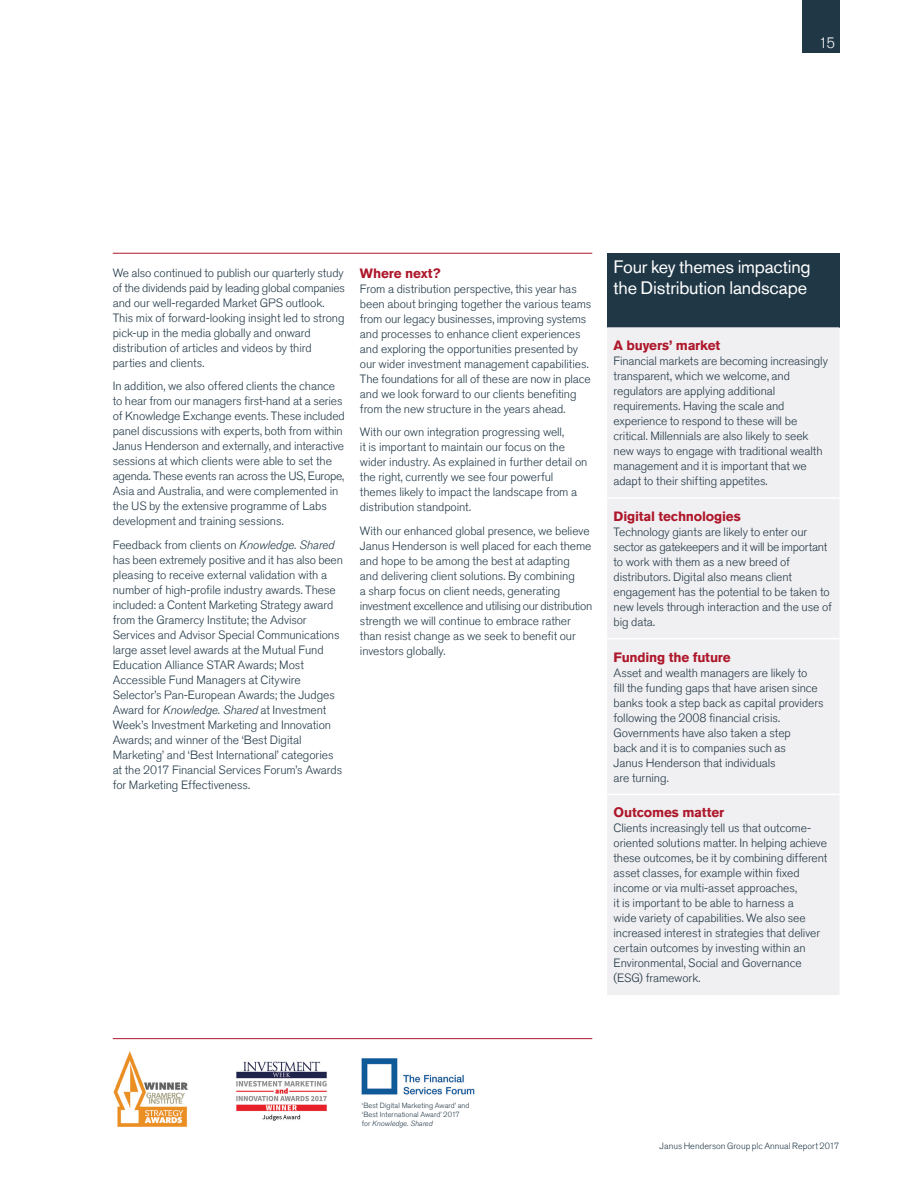
<style>
.page{position:relative;width:915px;height:1191px;background:#fff}
.page>*{position:absolute;margin:0;border:0;box-sizing:border-box;transform-origin:0 0}
.t1{font:18px/21px "Akzidenz Grotesk Std";letter-spacing:-.01em;color:#fff}
.t2{font:300 15px "Akzidenz Grotesk Std";color:#fff}
.t3{font:700 13.5px "Akzidenz Grotesk Std";letter-spacing:-.015em;color:#ae172b}
.t4{font:300 12px/15px "Akzidenz Grotesk Std";letter-spacing:-.005em;color:#203746}
.t5{font:300 9px "Akzidenz Grotesk Std";color:#203746}
.t6{font:300 7.5px/9px "Akzidenz Grotesk Std";letter-spacing:.005em;color:#203746}
.s1{font-style:italic}
</style>
<div class="page">
<hr style="left:113px;top:253px;width:479px;height:1px;background:#ae172b">
<hr style="left:113px;top:1038px;width:479px;height:1px;background:#ae172b">
<img style="left:113px;top:1051px;width:75px;height:76px">
<img style="left:236px;top:1061px;width:91px;height:60px">
<img style="left:361px;top:1058px;width:114px;height:37px">
<div style="left:801px;top:0;width:38px;height:52px;background:#203746"></div>
<div style="left:607px;top:253px;width:232px;height:74px;background:#203746"></div>
<div style="left:607px;top:327px;width:232px;height:668px;background:#f0eff1"></div>
<hr style="left:607px;top:497px;width:232px;height:2px;background:#fff">
<hr style="left:607px;top:638px;width:232px;height:1px;background:#fff">
<hr style="left:607px;top:793px;width:232px;height:2px;background:#fff">
<p class="t2" style="left:818px;top:35px;width:18px">15</p>
<p class="t4" style="left:113px;top:265px;width:234px">We also continued to publish our quarterly study of the dividends paid by leading global companies and our well-regarded Market GPS outlook.<br>This mix of forward-looking insight led to strong pick-up in the media globally and onward distribution of articles and videos by third parties and clients.</p>
<p class="t4" style="left:113px;top:379px;width:233px">In addition, we also offered clients the chance to hear from our managers first-hand at a series of Knowledge Exchange events. These included panel discussions with experts, both from within Janus Henderson and externally, and interactive sessions at which clients were able to set the agenda. These events ran across the US, Europe, Asia and Australia, and were complemented in the US by the extensive programme of Labs development and training sessions.</p>
<p class="t4" style="left:113px;top:537px;width:231px">Feedback from clients on <span class="s1">Knowledge. Shared </span>has been extremely positive and it has also been pleasing to receive external validation with a number of high-profile industry awards. These included: a Content Marketing Strategy award from the Gramercy Institute; the Advisor Services and Advisor Special Communications large asset level awards at the Mutual Fund Education Alliance STAR Awards; Most Accessible Fund Managers at Citywire Selector’s Pan-European Awards; the Judges Award for <span class="s1">Knowledge. Shared</span> at Investment Week’s Investment Marketing and Innovation Awards; and winner of the ‘Best Digital Marketing’ and ‘Best International’ categories at the 2017 Financial Services Forum’s Awards for Marketing Effectiveness.</p>
<p class="t3" style="left:360px;top:265px;width:82px">Where next?</p>
<p class="t4" style="left:360px;top:281px;width:233px">From a distribution perspective, this year has been about bringing together the various teams from our legacy businesses, improving systems and processes to enhance client experiences and exploring the opportunities presented by our wider investment management capabilities.<br>The foundations for all of these are now in place and we look forward to our clients benefiting from the new structure in the years ahead.</p>
<p class="t4" style="left:360px;top:425px;width:229px">With our own integration progressing well,<br>it is important to maintain our focus on the wider industry. As explained in further detail on the right, currently we see four powerful themes likely to impact the landscape from a distribution standpoint.</p>
<p class="t4" style="left:360px;top:523px;width:234px">With our enhanced global presence, we believe Janus Henderson is well placed for each theme and hope to be among the best at adapting<br>and delivering client solutions. By combining<br>a sharp focus on client needs, generating investment excellence and utilising our distribution strength we will continue to embrace rather than resist change as we seek to benefit our investors globally.</p>
<h1 class="t1" style="left:613px;top:256px;width:198px">Four key themes impacting the Distribution landscape</h1>
<p class="t3" style="left:613px;top:338px;width:108px">A buyers’ market</p>
<p class="t4" style="left:613px;top:354px;width:216px">Financial markets are becoming increasingly transparent, which we welcome, and regulators are applying additional requirements. Having the scale and experience to respond to these will be critical. Millennials are also likely to seek new ways to engage with traditional wealth management and it is important that we adapt to their shifting appetites.</p>
<p class="t3" style="left:613px;top:508px;width:129px">Digital technologies</p>
<p class="t4" style="left:613px;top:524px;width:220px">Technology giants are likely to enter our sector as gatekeepers and it will be important to work with them as a new breed of distributors. Digital also means client engagement has the potential to be taken to new levels through interaction and the use of big data.</p>
<p class="t3" style="left:613px;top:649px;width:119px">Funding the future</p>
<p class="t4" style="left:613px;top:665px;width:211px">Asset and wealth managers are likely to<br>fill the funding gaps that have arisen since banks took a step back as capital providers following the 2008 financial crisis.<br>Governments have also taken a step<br>back and it is to companies such as<br>Janus Henderson that individuals<br>are turning.</p>
<p class="t3" style="left:613px;top:804px;width:112px">Outcomes matter</p>
<p class="t4" style="left:613px;top:821px;width:215px">Clients increasingly tell us that outcome&shy;oriented solutions matter. In helping achieve these outcomes, be it by combining different asset classes, for example within fixed income or via multi-asset approaches,<br>it is important to be able to harness a<br>wide variety of capabilities. We also see increased interest in strategies that deliver certain outcomes by investing within an Environmental, Social and Governance (ESG) framework.</p>
<p class="t6" style="left:362px;top:1101px;width:109px">‘Best Digital Marketing Award’ and ‘Best International Award’ 2017 for <span class="s1">Knowledge. Shared</span></p>
<p class="t5" style="left:659px;top:1140px;width:181px">Janus Henderson Group plc Annual Report 2017</p>
</div>
